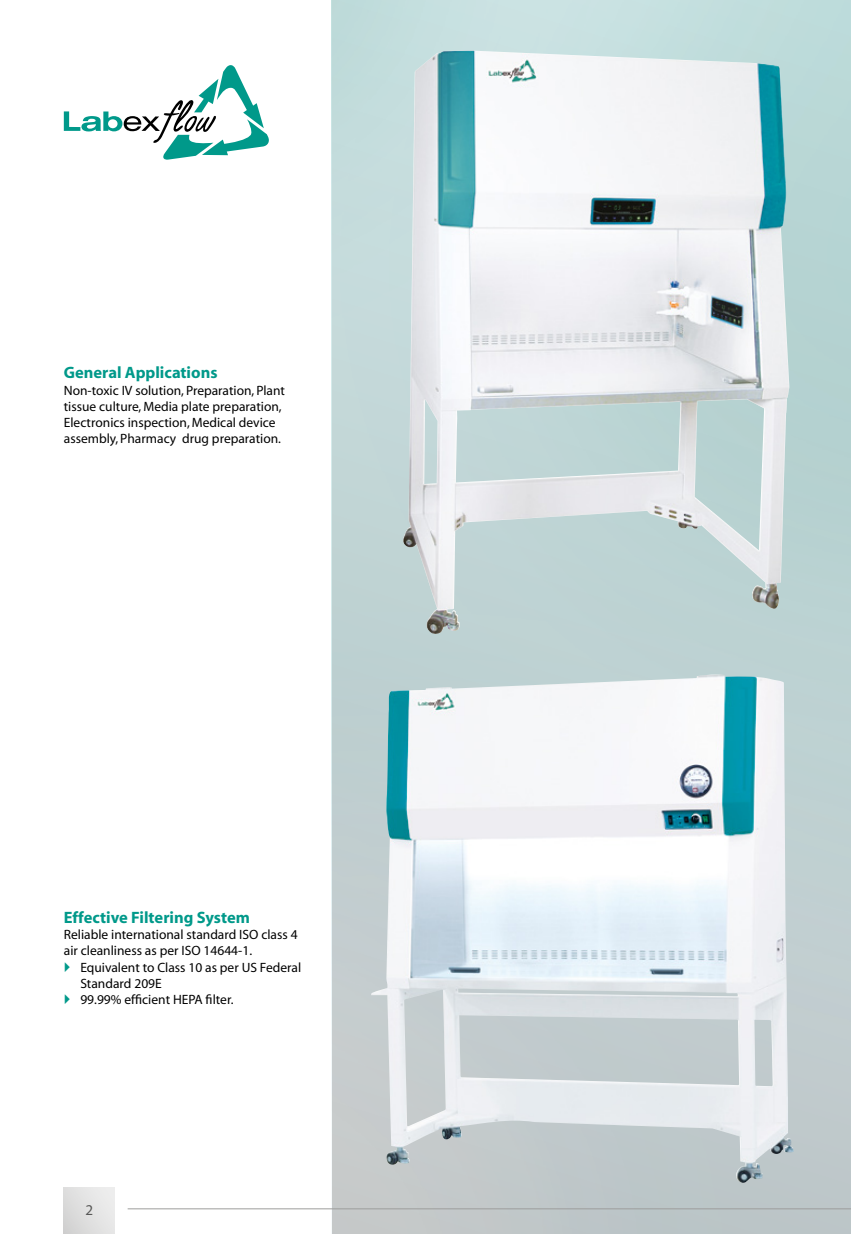
<style>
.page{position:relative;width:851px;height:1234px;background:#fff}
.page>*{position:absolute;margin:0;border:0;box-sizing:border-box;transform-origin:0 0}
.t1{font:700 16.5px "YR Myriad";color:#00998a}
.t2{font:15px "YR Myriad";color:#575756}
.t3{font:13.5px/16.2px "YR Myriad";color:#000}
</style>
<div class="page">
<div style="left:332px;top:0;width:518px;height:1233px;background:linear-gradient(to bottom,#bddcdb,#c1c8ca)"></div>
<img style="left:371px;top:674px;width:422px;height:510px">
<img style="left:403px;top:50px;width:386px;height:585px">
<div style="left:64px;top:1186px;width:51px;height:47px;background:linear-gradient(to right,#d8d8d7,#ececec)"></div>
<hr style="left:128px;top:1208px;width:722px;height:1px;background:#9d9d9c">
<svg style="left:64px;top:65px;width:205px;height:95px"></svg>
<p class="t1" style="left:64px;top:364px;width:155px">General Applications</p>
<p class="t3" style="left:64px;top:382px;width:223px">Non-toxic IV solution, Preparation, Plant tissue culture, Media plate preparation, Electronics inspection, Medical device assembly, Pharmacy drug preparation.</p>
<p class="t1" style="left:64px;top:908px;width:188px">Effective Filtering System</p>
<p class="t3" style="left:64px;top:926px;width:235px">Reliable international standard ISO class 4 air cleanliness as per ISO 14644-1.</p>
<p class="t3" style="left:80px;top:959px;width:222px">Equivalent to Class 10 as per US Federal<br>Standard 209E<br>99.99% efficient HEPA filter.</p>
<p class="t2" style="left:85px;top:1202px;width:9px">2</p>
</div>
